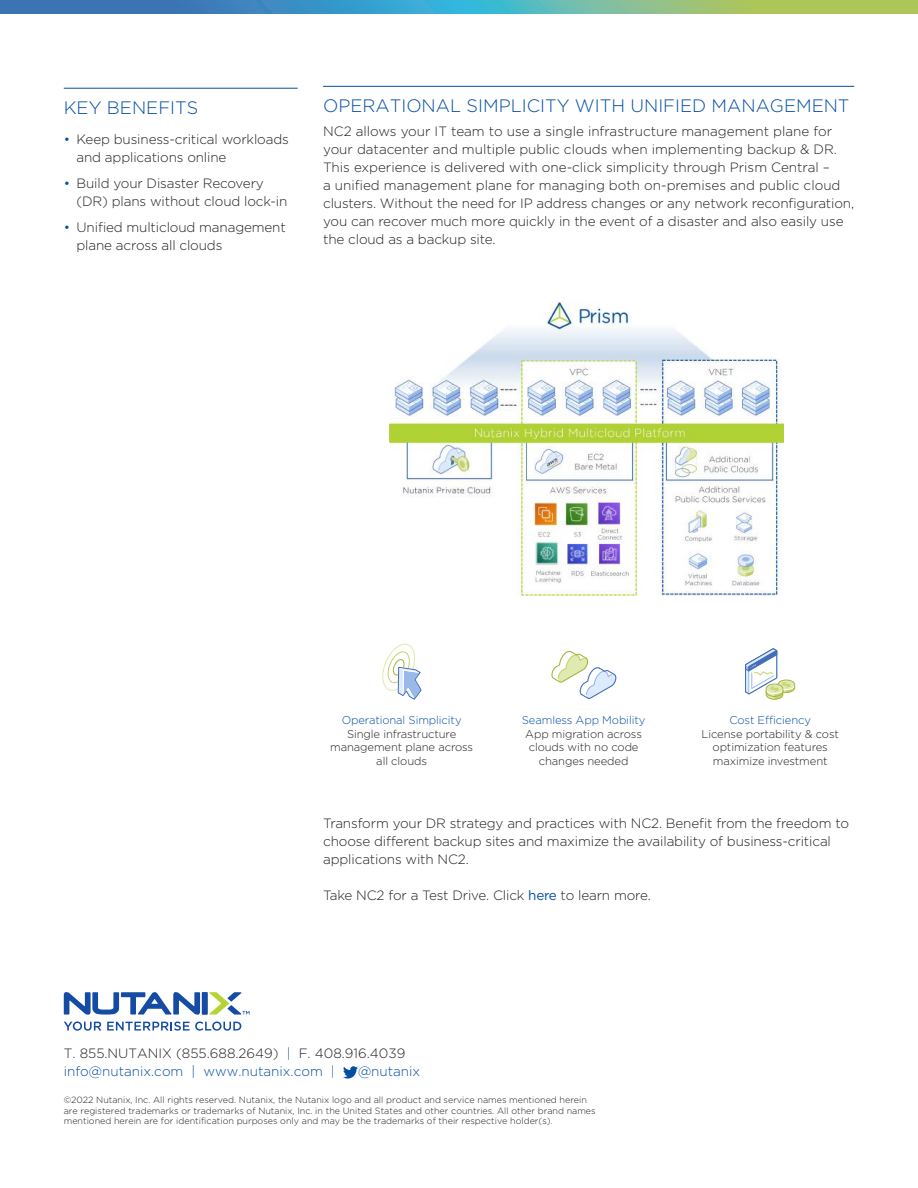
<style>
.page{position:relative;width:918px;height:1188px;background:#fff}
.page>*{position:absolute;margin:0;border:0;box-sizing:border-box;transform-origin:0 0}
.t1{font:300 18px "Gotham";color:#034ea2}
.t2{font:300 13.5px/18px "Gotham";letter-spacing:-.01em;color:#241f1f}
.t3{font:300 13.5px "Gotham";color:#034ea2}
.t4{font:300 11.25px/13.5px "Gotham";letter-spacing:-.01em;color:#241f1f;text-align:center}
.t5{font:300 11.25px "Gotham";letter-spacing:-.01em;color:#034ea2}
.t6{font:300 9px/10.5px "Gotham";color:#241f1f}
.s1{color:#034ea2}
.s2{font-weight:400;color:#034ea2}
</style>
<div class="page">
<svg style="left:343px;top:1066px;width:15px;height:13px"></svg>
<svg style="left:209px;top:992px;width:41px;height:23px"></svg>
<div style="left:202px;top:992px;width:6px;height:23px;background:#154ba3"></div>
<svg style="left:64px;top:992px;width:136px;height:23px"></svg>
<svg style="left:64px;top:1022px;width:37px;height:9px"></svg>
<svg style="left:107px;top:1022px;width:134px;height:9px"></svg>
<svg style="left:0;top:0;width:918px;height:14px;background:#61a4a3"></svg>
<hr style="left:323px;top:86px;width:531px;height:1px;background:#034ea2">
<img style="left:390px;top:302px;width:393px;height:293px">
<hr style="left:64px;top:88px;width:234px;height:1px;background:#034ea2">
<svg style="left:745px;top:648px;width:51px;height:52px"></svg>
<svg style="left:551px;top:651px;width:65px;height:48px"></svg>
<svg style="left:382px;top:644px;width:40px;height:56px"></svg>
<h1 class="t1" style="left:64px;top:96px;width:136px">KEY BENEFITS</h1>
<p class="t2" style="left:77px;top:130px;width:214px;text-indent:-13px"><span class="s1">•</span> Keep business-critical workloads and applications online</p>
<p class="t2" style="left:77px;top:174px;width:212px;text-indent:-13px"><span class="s1">•</span> Build your Disaster Recovery (DR) plans without cloud lock-in</p>
<p class="t2" style="left:77px;top:218px;width:211px;text-indent:-13px"><span class="s1">•</span> Unified multicloud management plane across all clouds</p>
<h1 class="t1" style="left:323px;top:94px;width:528px">OPERATIONAL SIMPLICITY WITH UNIFIED MANAGEMENT</h1>
<p class="t2" style="left:323px;top:122px;width:533px">NC2 allows your IT team to use a single infrastructure management plane for your datacenter and multiple public clouds when implementing backup &amp; DR.<br>This experience is delivered with one-click simplicity through Prism Central –<br>a unified management plane for managing both on-premises and public cloud clusters. Without the need for IP address changes or any network reconfiguration, you can recover much more quickly in the event of a disaster and also easily use the cloud as a backup site.</p>
<p class="t5" style="left:342px;top:713px;width:121px">Operational Simplicity</p>
<p class="t4" style="left:330px;top:727px;width:144px">Single infrastructure management plane across all clouds</p>
<p class="t5" style="left:522px;top:713px;width:125px">Seamless App Mobility</p>
<p class="t4" style="left:525px;top:727px;width:118px">App migration across clouds with no code changes needed</p>
<p class="t5" style="left:729px;top:713px;width:83px">Cost Efficiency</p>
<p class="t4" style="left:702px;top:727px;width:139px">License portability &amp; cost optimization features maximize investment</p>
<p class="t2" style="left:323px;top:813px;width:527px">Transform your DR strategy and practices with NC2. Benefit from the freedom to choose different backup sites and maximize the availability of business-critical applications with NC2.</p>
<p class="t2" style="left:323px;top:885px;width:329px">Take NC2 for a Test Drive. Click <span class="s2">here</span> to learn more.</p>
<p class="t2" style="left:64px;top:1043px;width:343px">T. 855.NUTANIX (855.688.2649) <span class="s1">|</span> F. 408.916.4039 <span class="s1">info@nutanix.com | www.nutanix.com |</span></p>
<p class="t3" style="left:358px;top:1062px;width:64px">@nutanix</p>
<p class="t6" style="left:64px;top:1095px;width:533px">©2022 Nutanix, Inc. All rights reserved. Nutanix, the Nutanix logo and all product and service names mentioned herein are registered trademarks or trademarks of Nutanix, Inc. in the United States and other countries. All other brand names mentioned herein are for identification purposes only and may be the trademarks of their respective holder(s).</p>
</div>
